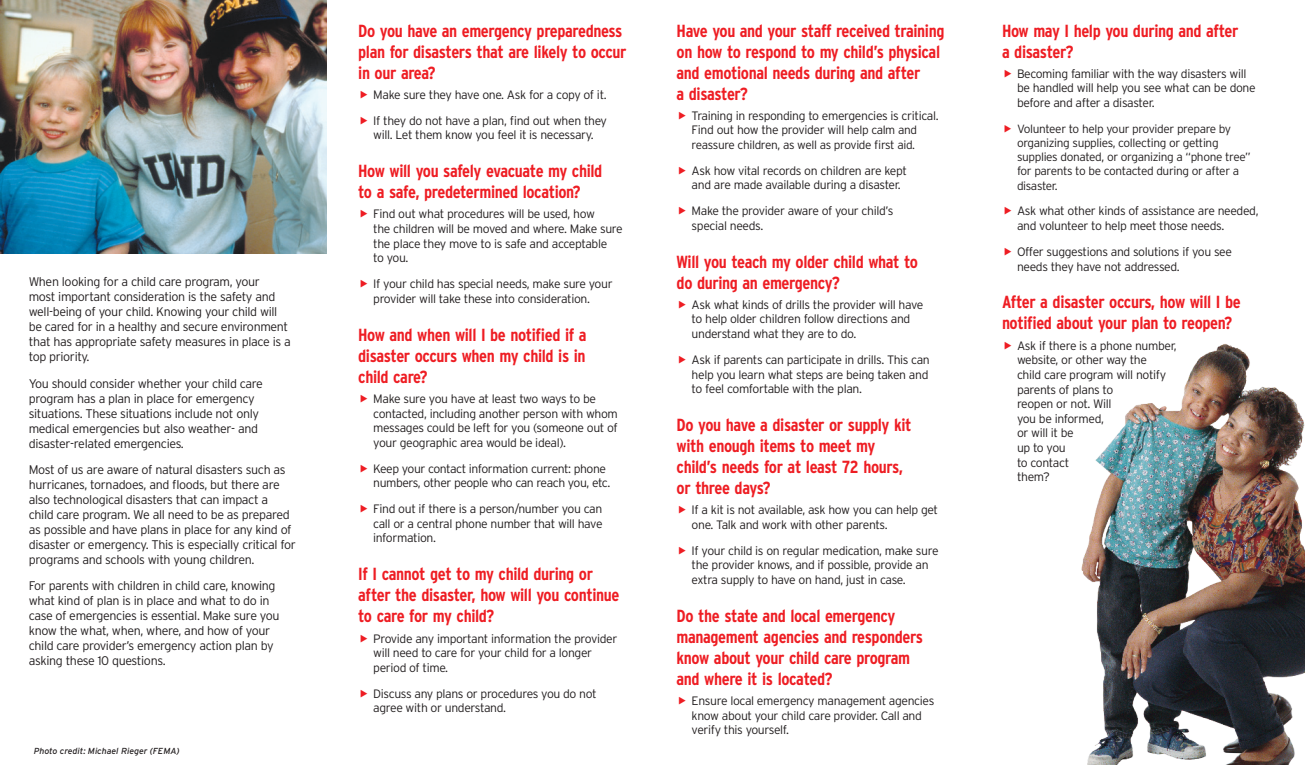
<style>
.page{position:relative;width:1305px;height:765px;background:#fff}
.page>*{position:absolute;margin:0;border:0;box-sizing:border-box;transform-origin:0 0}
.head{font:700 condensed 17.5px/21px "Interstate";letter-spacing:-.025em;color:#ee1d23}
.copy{font:300 12.5px/15px "Interstate";letter-spacing:-.03em;color:#231f20}
.t1{font:300 12.25px/14.6px "Interstate";letter-spacing:-.03em;color:#231f20}
.t2{font:300 11.88px/14.2px "Interstate";letter-spacing:-.03em;color:#231f20}
.photo_credit{font:italic 8.75px "Interstate";color:#231f20}
.s1{font-size:11.88px}
</style>
<div class="page">
<img style="left:1081px;top:344px;width:224px;height:421px">
<img style="left:0;top:0;width:326px;height:254px">
<p class="copy" style="left:29px;top:274px;width:264px">When looking for a child care program, your<br>most important consideration is the safety and well-being of your child. Knowing your child will be cared for in a healthy and secure environment that has appropriate safety measures in place is a top priority.</p>
<p class="copy" style="left:29px;top:376px;width:236px">You should consider whether your child care program has a plan in place for emergency situations. These situations include not only medical emergencies but also weather- and disaster-related emergencies.</p>
<p class="copy" style="left:29px;top:462px;width:269px">Most of us are aware of natural disasters such as hurricanes, tornadoes, and floods, but there are also technological disasters that can impact a child care program. We all need to be as prepared as possible and have plans in place for any kind of disaster or emergency. This is especially critical for programs and schools with young children.</p>
<p class="copy" style="left:29px;top:578px;width:252px">For parents with children in child care, knowing what kind of plan is in place and what to do in case of emergencies is essential. Make sure you know the what, when, where, and how of your child care provider’s emergency action plan by asking these 10 questions.</p>
<p class="photo_credit" style="left:34px;top:746px;width:147px">Photo credit: Michael Rieger (FEMA)</p>
<p class="head" style="left:358px;top:20px;width:270px">Do you have an emergency preparedness plan for disasters that are likely to occur in our area?</p>
<p class="t1" style="left:373px;top:87px;width:235px">Make sure they have one. Ask for a copy of it.</p>
<p class="t1" style="left:373px;top:113px;width:235px">If they do not have a plan, find out when they will. Let them know you feel it is necessary.</p>
<p class="head" style="left:358px;top:160px;width:246px">How will you safely evacuate my child to a safe, predetermined location?</p>
<p class="t1" style="left:373px;top:207px;width:251px">Find out what procedures will be used, how<br>the children will be moved and where. Make sure the place they move to is safe and acceptable<br>to you.</p>
<p class="t1" style="left:373px;top:276px;width:241px">If your child has special needs, make sure your provider will take these into consideration.</p>
<p class="head" style="left:358px;top:324px;width:230px;text-align:justify">How and when will I be notified if a disaster occurs when my child is in child care?</p>
<p class="t1" style="left:373px;top:391px;width:246px">Make sure you have at least two ways to be contacted, including another person with whom messages could be left for you (someone out of your geographic area would be ideal).</p>
<p class="t1" style="left:373px;top:461px;width:239px">Keep your contact information current: phone numbers, other people who can reach you, etc.</p>
<p class="t1" style="left:373px;top:501px;width:231px;text-align:justify">Find out if there is a person/number you can call or a central phone number that will have information.</p>
<p class="head" style="left:358px;top:564px;width:263px">If I cannot get to my child during or after the disaster, how will you continue to care for my child?</p>
<p class="t1" style="left:373px;top:631px;width:246px">Provide any important information the provider will need to care for your child for a longer period of time.</p>
<p class="t1" style="left:373px;top:686px;width:225px">Discuss any plans or procedures you do not agree with or understand.</p>
<p class="head" style="left:677px;top:20px;width:269px">Have you and your staff received training on how to respond to my child’s physical and emotional needs during and after<br>a disaster?</p>
<p class="t1" style="left:692px;top:108px;width:248px">Training in responding to emergencies is critical.<br>Find out how the provider will <span class="s1">help calm and</span></p>
<p class="t2" style="left:692px;top:137px;width:225px">reassure children, as well as provide first aid.</p>
<p class="t1" style="left:692px;top:163px;width:217px">Ask how vital records on children are kept and are made available during a disaster.</p>
<p class="t1" style="left:692px;top:203px;width:203px">Make the provider aware of your child’s special needs.</p>
<p class="head" style="left:677px;top:251px;width:243px">Will you teach my older child what to do during an emergency?</p>
<p class="t1" style="left:692px;top:297px;width:233px">Ask what kinds of drills the provider will have to help older children follow directions and understand what they are to do.</p>
<p class="t1" style="left:692px;top:352px;width:240px;text-align:justify">Ask if parents can participate in drills. This can help you learn what steps are being taken and to feel comfortable with the plan.</p>
<p class="head" style="left:677px;top:414px;width:236px">Do you have a disaster or supply kit with enough items to meet my child’s needs for at least 72 hours, or three days?</p>
<p class="t1" style="left:692px;top:503px;width:248px">If a kit is not available, ask how you can help get one. Talk and work with other parents.</p>
<p class="t1" style="left:692px;top:543px;width:248px">If your child is on regular medication, make sure the provider knows, and if possible, provide an extra supply to have on hand, just in case.</p>
<p class="head" style="left:677px;top:605px;width:248px">Do the state and local emergency management agencies and responders know about your child care program and where it is located?</p>
<p class="t1" style="left:692px;top:693px;width:244px">Ensure local emergency management agencies know about your child care provider. Call and verify this yourself.</p>
<p class="head" style="left:1002px;top:20px;width:238px">How may I help you during and after a disaster?</p>
<p class="t1" style="left:1017px;top:66px;width:240px">Becoming familiar with the way disasters will be handled will help you see what can be done before and after a disaster.</p>
<p class="t2" style="left:1017px;top:121px;width:235px">Volunteer to help your provider prepare by organizing supplies, collecting or getting supplies donated, or organizing a “phone tree” for parents to be contacted during or after a disaster.</p>
<p class="t1" style="left:1017px;top:204px;width:243px">Ask what other kinds of assistance are needed, and volunteer to help meet those needs.</p>
<p class="t1" style="left:1017px;top:244px;width:217px">Offer suggestions and solutions if you see needs they have not addressed.</p>
<p class="head" style="left:1002px;top:292px;width:240px">After a disaster occurs, how will I be notified about your plan to reopen?</p>
<p class="t1" style="left:1017px;top:338px;width:161px">Ask if there is a phone number, website, or other way the<br>child care program will notify parents of plans to<br>reopen or not. Will<br>you be informed,<br>or will it be<br>up to you<br>to contact<br>them?</p>
</div>
